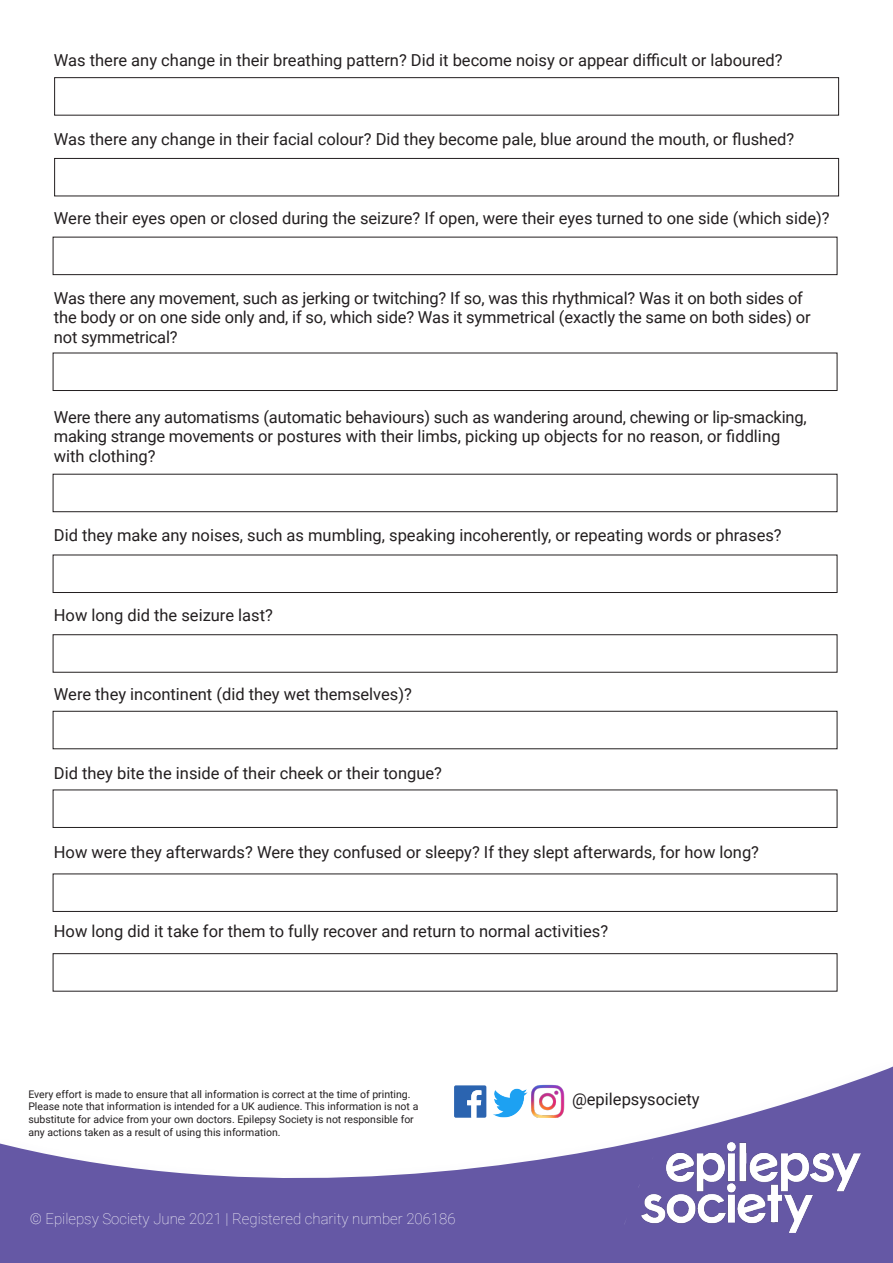
<style>
.page{position:relative;width:893px;height:1263px;background:#fff}
.page>*{position:absolute;margin:0;border:0;box-sizing:border-box;transform-origin:0 0}
.t1{font:16.5px/19.8px "Roboto";color:#231f20}
.t2{font:100 15px "Roboto";color:#fff}
.t3{font:10.5px/12.6px "Roboto";color:#231f20}
</style>
<div class="page">
<svg style="left:0;top:1066px;width:893px;height:197px;fill:#6558a5"></svg>
<img style="left:642px;top:1143px;width:218px;height:89px">
<img style="left:531px;top:1084px;width:33px;height:34px">
<svg style="left:454px;top:1085px;width:32px;height:33px"></svg>
<img style="left:491px;top:1087px;width:37px;height:30px">
<div style="left:54px;top:77px;width:785px;height:39px;border:1px solid #231f20"></div>
<div style="left:54px;top:158px;width:785px;height:38px;border:1px solid #231f20"></div>
<div style="left:53px;top:237px;width:784px;height:38px;border:1px solid #231f20"></div>
<div style="left:53px;top:353px;width:784px;height:38px;border:1px solid #231f20"></div>
<div style="left:53px;top:474px;width:784px;height:38px;border:1px solid #231f20"></div>
<div style="left:53px;top:555px;width:784px;height:38px;border:1px solid #231f20"></div>
<div style="left:53px;top:634px;width:784px;height:39px;border:1px solid #231f20"></div>
<div style="left:53px;top:711px;width:784px;height:38px;border:1px solid #231f20"></div>
<div style="left:53px;top:789px;width:784px;height:39px;border:1px solid #231f20"></div>
<div style="left:53px;top:873px;width:784px;height:39px;border:1px solid #231f20"></div>
<div style="left:53px;top:953px;width:784px;height:38px;border:1px solid #231f20"></div>
<p class="t1" style="left:54px;top:50px;width:730px">Was there any change in their breathing pattern? Did it become noisy or appear difficult or laboured?</p>
<p class="t1" style="left:54px;top:129px;width:742px">Was there any change in their facial colour? Did they become pale, blue around the mouth, or flushed?</p>
<p class="t1" style="left:54px;top:208px;width:777px">Were their eyes open or closed during the seizure? If open, were their eyes turned to one side (which side)?</p>
<p class="t1" style="left:54px;top:287px;width:758px">Was there any movement, such as jerking or twitching? If so, was this rhythmical? Was it on both sides of the body or on one side only and, if so, which side? Was it symmetrical (exactly the same on both sides) or not symmetrical?</p>
<p class="t1" style="left:54px;top:406px;width:754px">Were there any automatisms (automatic behaviours) such as wandering around, chewing or lip-smacking, making strange movements or postures with their limbs, picking up objects for no reason, or fiddling with clothing?</p>
<p class="t1" style="left:54px;top:525px;width:729px">Did they make any noises, such as mumbling, speaking incoherently, or repeating words or phrases?</p>
<p class="t1" style="left:54px;top:604px;width:220px">How long did the seizure last?</p>
<p class="t1" style="left:54px;top:683px;width:360px">Were they incontinent (did they wet themselves)?</p>
<p class="t1" style="left:54px;top:762px;width:390px">Did they bite the inside of their cheek or their tongue?</p>
<p class="t1" style="left:54px;top:842px;width:707px">How were they afterwards? Were they confused or sleepy? If they slept afterwards, for how long?</p>
<p class="t1" style="left:54px;top:921px;width:556px">How long did it take for them to fully recover and return to normal activities?</p>
<p class="t3" style="left:28px;top:1087px;width:392px">Every effort is made to ensure that all information is correct at the time of printing.<br>Please note that information is intended for a UK audience. This information is not a substitute for advice from your own doctors. Epilepsy Society is not responsible for any actions taken as a result of using this information.</p>
<p class="t2" style="left:30px;top:1208px;width:427px">© Epilepsy Society June 2021 | Registered charity number 206186</p>
<p class="t1" style="left:572px;top:1089px;width:129px">@epilepsysociety</p>
</div>
